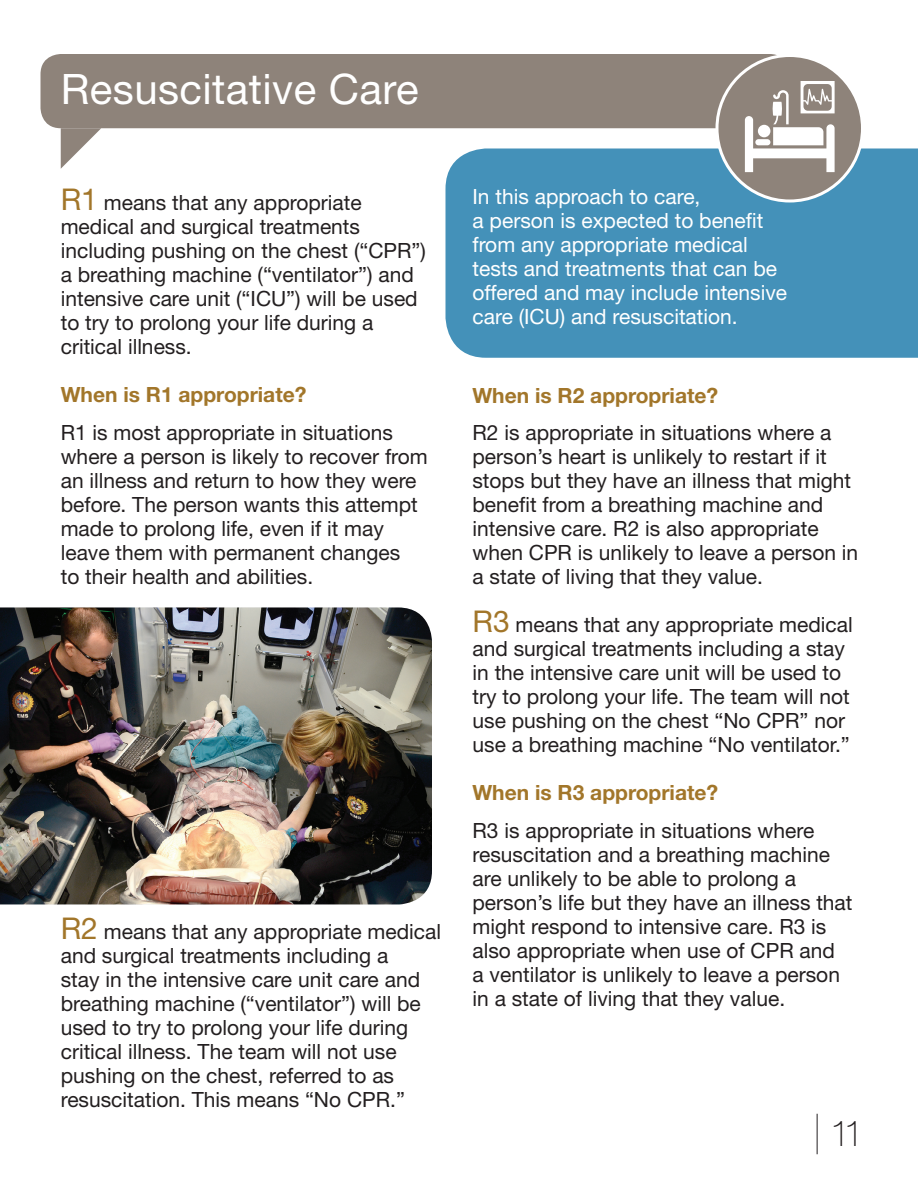
<style>
.page{position:relative;width:918px;height:1188px;background:#fff}
.page>*{position:absolute;margin:0;border:0;box-sizing:border-box;transform-origin:0 0}
.t1{font:42px "Helvetica Neue LT Std";letter-spacing:.01em;color:#fff}
.t2{font:100 36px "Helvetica Neue LT Std";color:#231f20}
.t3{font:21px/24px "Helvetica Neue LT Std";color:#231f20}
.t4{font:21px/24px "Helvetica Neue LT Std";color:#fff}
.t5{font:700 21px "Helvetica Neue LT Std";color:#a2762a}
.s1{font-size:30px;color:#a2762a}
</style>
<div class="page">
<img style="left:0;top:608px;width:432px;height:296px">
<div style="left:446px;top:148px;width:472px;height:210px;background:#4491b9"></div>
<div style="left:40px;top:54px;width:750px;height:74px;background:#8e837a;border-radius:20px"></div>
<svg style="left:61px;top:128px;width:40px;height:41px"></svg>
<div style="left:717px;top:56px;width:145px;height:145px;background:#8e837a;border-radius:50%"></div>
<div style="left:716px;top:54px;width:148px;height:148px;border:3px solid #fff;border-radius:50%"></div>
<svg style="left:745px;top:81px;width:90px;height:91px"></svg>
<hr style="left:817px;top:1114px;width:1px;height:40px;background:#231f20">
<h1 class="t1" style="left:61px;top:64px;width:359px">Resuscitative Care</h1>
<p class="t3" style="left:61px;top:191px;width:367px"><span class="s1">R1</span> means that any appropriate medical and surgical treatments including pushing on the chest (“CPR”) a breathing machine (“ventilator”) and intensive care unit (“ICU”) will be used to try to prolong your life during a critical illness.</p>
<p class="t5" style="left:61px;top:382px;width:247px">When is R1 appropriate?</p>
<p class="t3" style="left:61px;top:420px;width:369px">R1 is most appropriate in situations where a person is likely to recover from an illness and return to how they were before. The person wants this attempt made to prolong life, even if it may leave them with permanent changes<br>to their health and abilities.</p>
<p class="t3" style="left:61px;top:920px;width:382px"><span class="s1">R2</span> means that any appropriate medical and surgical treatments including a<br>stay in the intensive care unit care and breathing machine (“ventilator”) will be used to try to prolong your life during critical illness. The team will not use pushing on the chest, referred to as resuscitation. This means “No CPR.”</p>
<p class="t4" style="left:472px;top:184px;width:316px">In this approach to care,<br>a person is expected to benefit from any appropriate medical tests and treatments that can be offered and may include intensive care (ICU) and resuscitation.</p>
<p class="t5" style="left:472px;top:382px;width:247px">When is R2 appropriate?</p>
<p class="t3" style="left:472px;top:421px;width:387px">R2 is appropriate in situations where a person’s heart is unlikely to restart if it stops but they have an illness that might benefit from a breathing machine and intensive care. R2 is also appropriate when CPR is unlikely to leave a person in a state of living that they value.</p>
<p class="t3" style="left:472px;top:612px;width:382px"><span class="s1">R3</span> means that any appropriate medical and surgical treatments including a stay in the intensive care unit will be used to try to prolong your life. The team will not use pushing on the chest “No CPR” nor use a breathing machine “No ventilator.”</p>
<p class="t5" style="left:472px;top:780px;width:247px">When is R3 appropriate?</p>
<p class="t3" style="left:472px;top:818px;width:382px">R3 is appropriate in situations where resuscitation and a breathing machine are unlikely to be able to prolong a person’s life but they have an illness that might respond to intensive care. R3 is also appropriate when use of CPR and<br>a ventilator is unlikely to leave a person in a state of living that they value.</p>
<h2 class="t2" style="left:830px;top:1113px;width:35px">11</h2>
</div>
